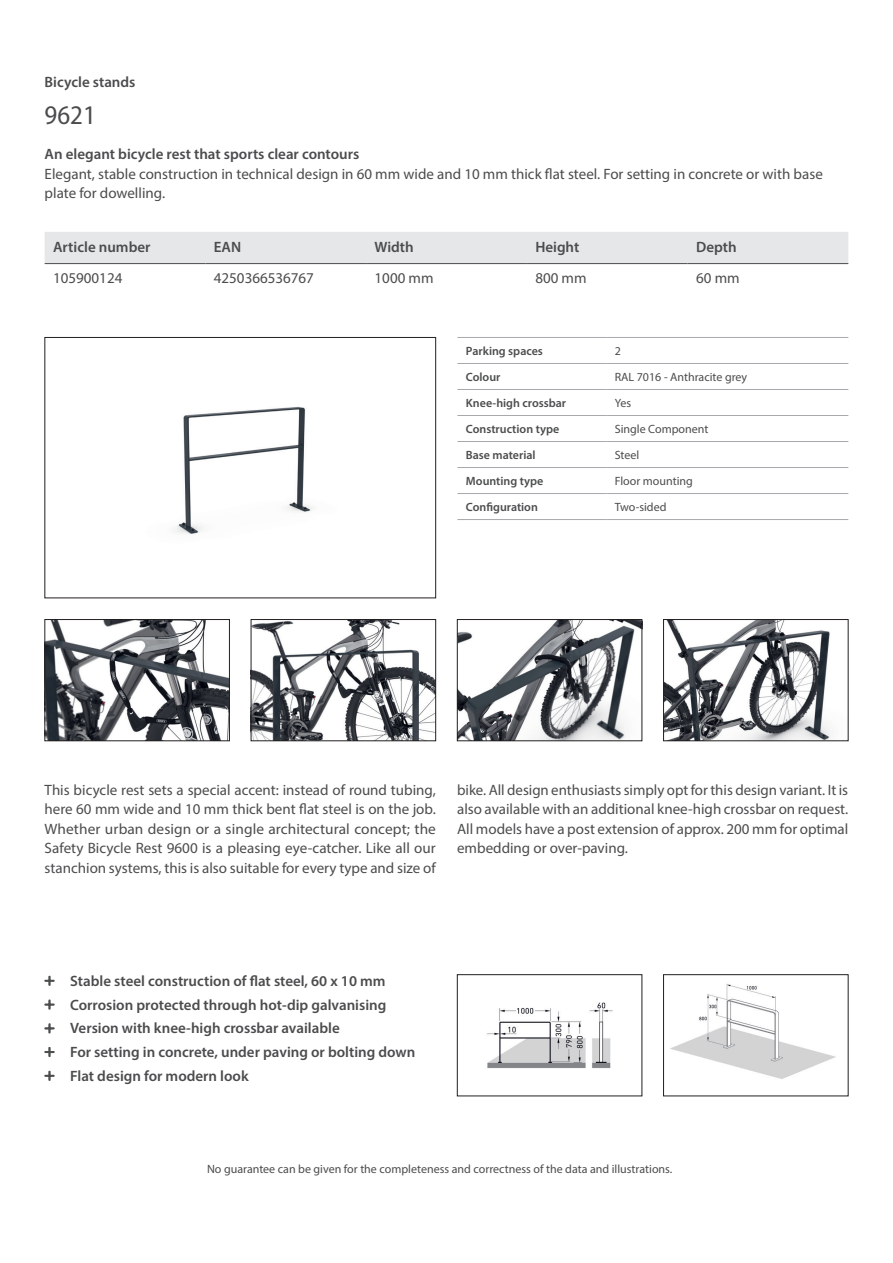
<style>
.page{position:relative;width:893px;height:1263px;background:#fff}
.page>*{position:absolute;margin:0;border:0;box-sizing:border-box;transform-origin:0 0}
.t1{font:semi-condensed 27px "Myriad Pro";color:#4b4c4d}
.t2{font:15px/19.5px "Myriad Pro";color:#4b4c4d;text-align:justify}
.t3{font:600 15px/23.7px "Myriad Pro";color:#4b4c4d}
.t4{font:12px "Myriad Pro";color:#4b4c4d}
.t5{font:600 12px "Myriad Pro";color:#4b4c4d}
</style>
<div class="page">
<img style="left:174px;top:406px;width:139px;height:128px">
<div style="left:45px;top:337px;width:391px;height:261px;border:1px solid #231f20"></div>
<img style="left:47px;top:621px;width:181px;height:118px">
<div style="left:45px;top:619px;width:185px;height:122px;border:1px solid #231f20"></div>
<img style="left:253px;top:621px;width:181px;height:118px">
<div style="left:251px;top:619px;width:185px;height:122px;border:1px solid #231f20"></div>
<img style="left:665px;top:621px;width:167px;height:118px">
<div style="left:663px;top:619px;width:185px;height:122px;border:1px solid #231f20"></div>
<img style="left:459px;top:621px;width:181px;height:118px">
<div style="left:457px;top:619px;width:185px;height:122px;border:1px solid #231f20"></div>
<div style="left:45px;top:232px;width:803px;height:31px;background:#e6e7e9"></div>
<hr style="left:45px;top:263px;width:160px;height:1px;background:#4b4c4d">
<hr style="left:205px;top:263px;width:161px;height:1px;background:#4b4c4d">
<hr style="left:366px;top:263px;width:161px;height:1px;background:#4b4c4d">
<hr style="left:527px;top:263px;width:161px;height:1px;background:#4b4c4d">
<hr style="left:688px;top:263px;width:160px;height:1px;background:#4b4c4d">
<hr style="left:457px;top:337px;width:149px;height:1px;background:#a8a9ad">
<hr style="left:606px;top:337px;width:242px;height:1px;background:#a8a9ad">
<hr style="left:457px;top:363px;width:149px;height:1px;background:#a8a9ad">
<hr style="left:606px;top:363px;width:242px;height:1px;background:#a8a9ad">
<hr style="left:457px;top:389px;width:149px;height:1px;background:#a8a9ad">
<hr style="left:606px;top:389px;width:242px;height:1px;background:#a8a9ad">
<hr style="left:457px;top:415px;width:149px;height:1px;background:#a8a9ad">
<hr style="left:606px;top:415px;width:242px;height:1px;background:#a8a9ad">
<hr style="left:457px;top:441px;width:149px;height:1px;background:#a8a9ad">
<hr style="left:606px;top:441px;width:242px;height:1px;background:#a8a9ad">
<hr style="left:457px;top:467px;width:149px;height:1px;background:#a8a9ad">
<hr style="left:606px;top:467px;width:242px;height:1px;background:#a8a9ad">
<hr style="left:457px;top:493px;width:149px;height:1px;background:#a8a9ad">
<hr style="left:606px;top:493px;width:242px;height:1px;background:#a8a9ad">
<hr style="left:457px;top:519px;width:149px;height:1px;background:#a8a9ad">
<hr style="left:606px;top:519px;width:242px;height:1px;background:#a8a9ad">
<img style="left:670px;top:984px;width:166px;height:95px">
<div style="left:663px;top:974px;width:185px;height:122px;border:1px solid #231f20"></div>
<img style="left:487px;top:1002px;width:126px;height:67px">
<div style="left:457px;top:974px;width:185px;height:122px;border:1px solid #231f20"></div>
<p class="t3" style="left:45px;top:70px;width:92px">Bicycle stands</p>
<h1 class="t1" style="left:45px;top:99px;width:53px">9621</h1>
<p class="t3" style="left:45px;top:142px;width:316px">An elegant bicycle rest that sports clear contours</p>
<p class="t2" style="left:45px;top:164px;width:780px">Elegant, stable construction in technical design in 60 mm wide and 10 mm thick flat steel. For setting in concrete or with base plate for dowelling.</p>
<p class="t3" style="left:53px;top:234px;width:99px">Article number</p>
<p class="t3" style="left:214px;top:234px;width:29px">EAN</p>
<p class="t3" style="left:375px;top:234px;width:41px">Width</p>
<p class="t3" style="left:535px;top:234px;width:46px">Height</p>
<p class="t3" style="left:696px;top:234px;width:42px">Depth</p>
<p class="t2" style="left:53px;top:268px;width:71px">105900124</p>
<p class="t2" style="left:214px;top:268px;width:102px">4250366536767</p>
<p class="t2" style="left:375px;top:268px;width:60px">1000 mm</p>
<p class="t2" style="left:535px;top:268px;width:53px">800 mm</p>
<p class="t2" style="left:696px;top:268px;width:45px">60 mm</p>
<p class="t5" style="left:466px;top:343px;width:78px">Parking spaces</p>
<p class="t4" style="left:615px;top:344px;width:8px">2</p>
<p class="t5" style="left:466px;top:369px;width:36px">Colour</p>
<p class="t4" style="left:615px;top:370px;width:134px">RAL 7016 - Anthracite grey</p>
<p class="t5" style="left:466px;top:395px;width:102px">Knee-high crossbar</p>
<p class="t4" style="left:615px;top:396px;width:18px">Yes</p>
<p class="t5" style="left:466px;top:421px;width:95px">Construction type</p>
<p class="t4" style="left:615px;top:422px;width:95px">Single Component</p>
<p class="t5" style="left:466px;top:447px;width:71px">Base material</p>
<p class="t4" style="left:615px;top:448px;width:26px">Steel</p>
<p class="t5" style="left:466px;top:473px;width:79px">Mounting type</p>
<p class="t4" style="left:615px;top:474px;width:80px">Floor mounting</p>
<p class="t5" style="left:466px;top:499px;width:74px">Configuration</p>
<p class="t4" style="left:615px;top:500px;width:53px">Two-sided</p>
<p class="t2" style="left:45px;top:780px;width:393px">This bicycle rest sets a special accent: instead of round tubing, here 60 mm wide and 10 mm thick bent flat steel is on the job.<br>Whether urban design or a single architectural concept; the Safety Bicycle Rest 9600 is a pleasing eye-catcher. Like all our stanchion systems, this is also suitable for every type and size of</p>
<p class="t2" style="left:457px;top:780px;width:393px">bike. All design enthusiasts simply opt for this design variant. It is also available with an additional knee-high crossbar on request.<br>All models have a post extension of approx. 200 mm for optimal embedding or over-paving.</p>
<p class="t3" style="left:70px;top:968px;width:347px">Stable steel construction of flat steel, 60 x 10 mm Corrosion protected through hot-dip galvanising Version with knee-high crossbar available<br>For setting in concrete, under paving or bolting down Flat design for modern look</p>
<p class="t4" style="left:207px;top:1161px;width:467px">No guarantee can be given for the completeness and correctness of the data and illustrations.</p>
</div>
